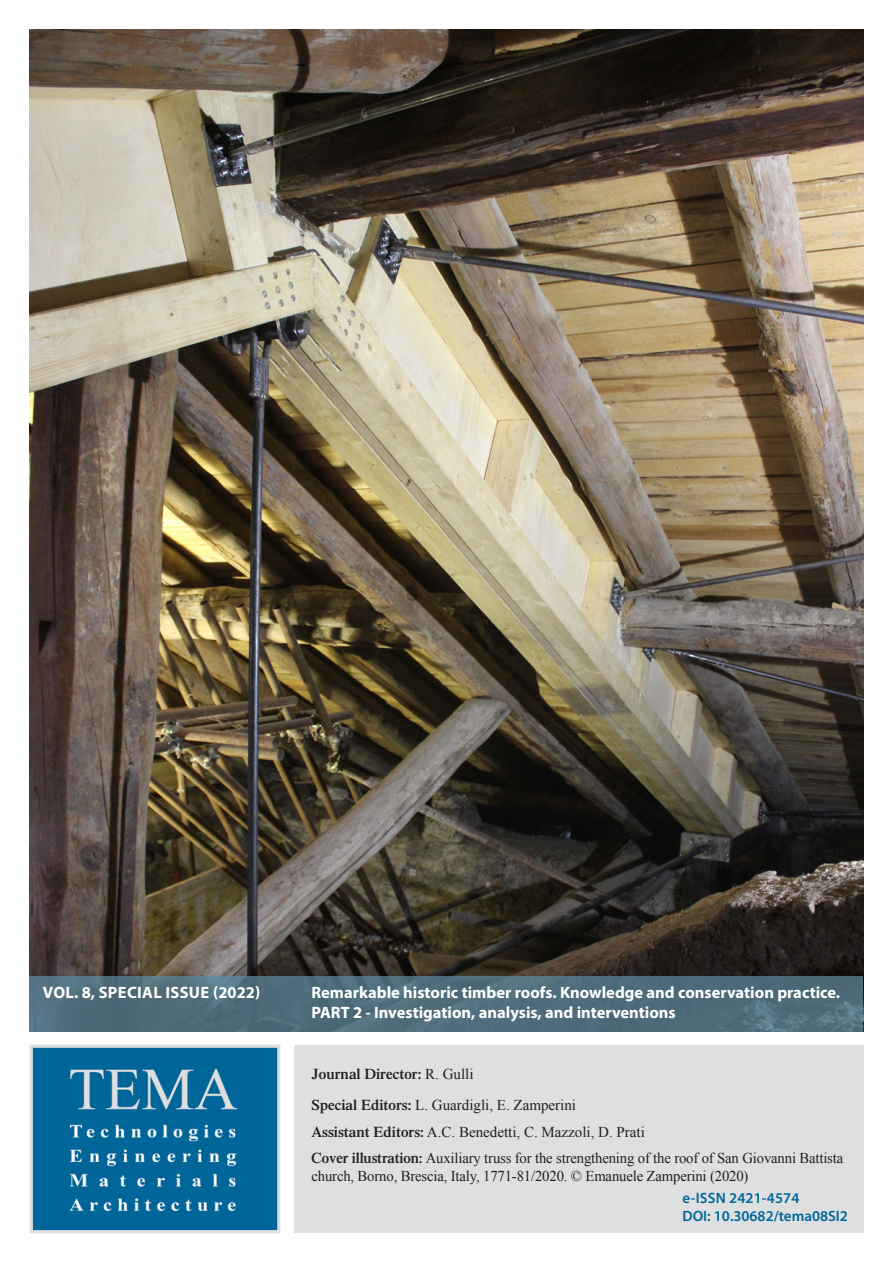
<style>
.page{position:relative;width:893px;height:1263px;background:#fff}
.page>*{position:absolute;margin:0;border:0;box-sizing:border-box;transform-origin:0 0}
.t1{font:700 16.5px "Myriad Pro";color:#fff}
.t2{font:700 16.5px "Myriad Pro";letter-spacing:.02em;color:#fff}
.t3{font:15px/18px "Times New Roman";letter-spacing:-.01em;color:#231f20}
.t4{font:600 15px "Myriad Pro";color:#069}
.t5{font:600 15px "Times LT Std";color:#231f20}
.s1{font-family:"Times New Roman";font-weight:400}
.s2{font-family:"Times LT Std";font-weight:600}
</style>
<div class="page">
<img style="left:30px;top:30px;width:833px;height:946px">
<img style="left:34px;top:1049px;width:242px;height:180px">
<div style="left:30px;top:1045px;width:250px;height:188px;border:3px solid #dedfe0"></div>
<div style="left:294px;top:1045px;width:569px;height:187px;background:#dedfe0"></div>
<svg style="left:30px;top:976px;width:833px;height:55px;background:#4f6c7a"></svg>
<p class="t2" style="left:43px;top:981px;width:219px">VOL. 8, SPECIAL ISSUE (2022)</p>
<p class="t1" style="left:311px;top:981px;width:530px">Remarkable historic timber roofs. Knowledge and conservation practice.</p>
<p class="t1" style="left:311px;top:1001px;width:366px">PART 2 - Investigation, analysis, and interventions</p>
<p class="t5" style="left:311px;top:1065px;width:164px">Journal Director: <span class="s1">R. Gulli</span></p>
<p class="t3" style="left:311px;top:1096px;width:266px"><span class="s2">Special Editors:</span> L. Guardigli, E. Zamperini</p>
<p class="t3" style="left:311px;top:1122px;width:335px"><span class="s2">Assistant Editors:</span> A.C. Benedetti, C. Mazzoli, D. Prati</p>
<p class="t3" style="left:311px;top:1149px;width:533px"><span class="s2">Cover illustration:</span> Auxiliary truss for the strengthening of the roof of San Giovanni Battista church, Borno, Brescia, Italy, 1771-81/2020. © Emanuele Zamperini (2020)</p>
<p class="t4" style="left:682px;top:1190px;width:118px">e-ISSN 2421-4574</p>
<p class="t4" style="left:682px;top:1208px;width:167px">DOI: 10.30682/tema08SI2</p>
</div>
